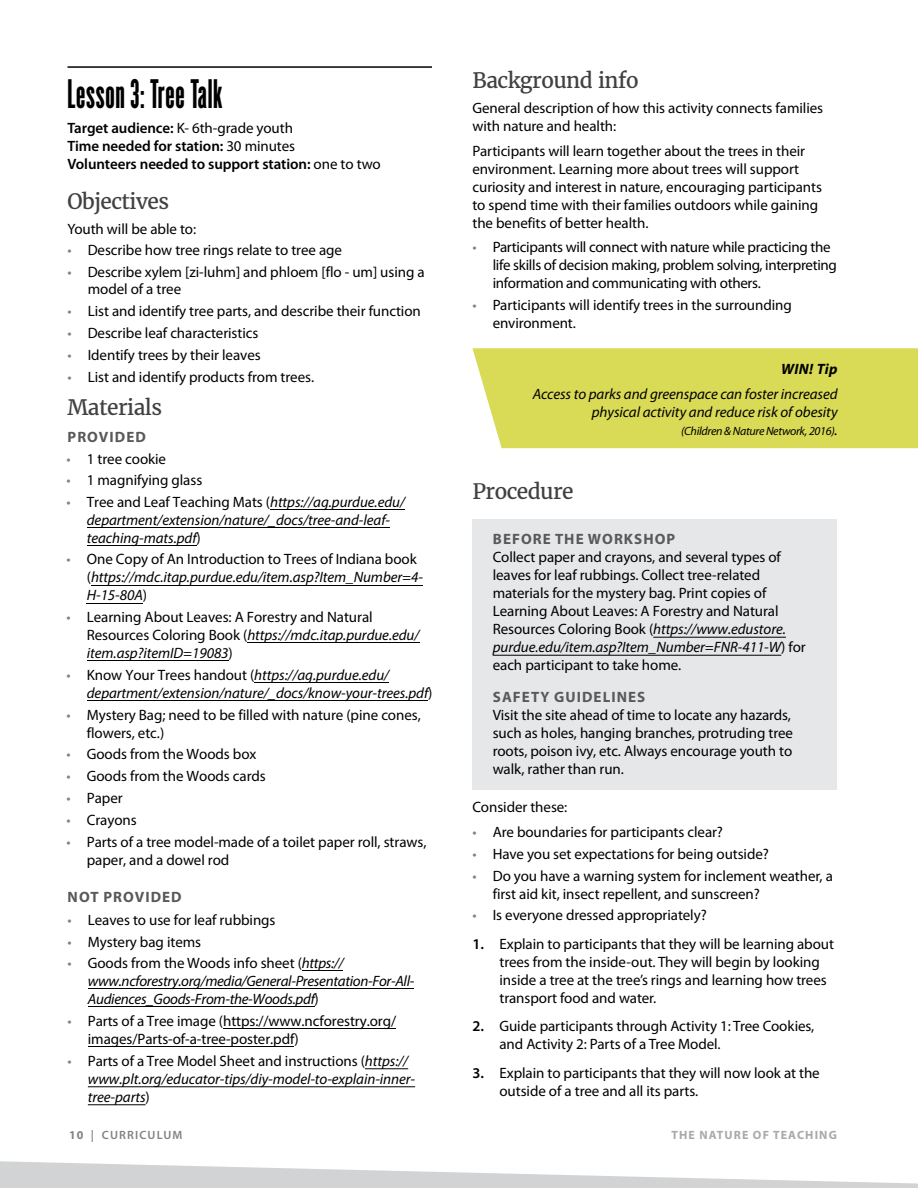
<style>
.page{position:relative;width:918px;height:1188px;background:#fff}
.page>*{position:absolute;margin:0;border:0;box-sizing:border-box;transform-origin:0 0}
.t1{font:36px "Champion HTF Bantamweight";letter-spacing:.02em;color:#000}
.t2{font:21px "Merriweather";letter-spacing:-.025em;color:#414042}
.t3{font:15px/18px "Myriad Pro";letter-spacing:-.005em;color:#000}
.t4{font:italic 15px/18px "Myriad Pro";letter-spacing:-.005em;color:#000}
.t5{font:600 15px/18px "Myriad Pro";letter-spacing:-.005em;color:#000}
.t6{font:700 15px "Myriad Pro";letter-spacing:.07em;color:#58595b}
.t7{font:italic 700 15px "Myriad Pro";letter-spacing:.025em;color:#000}
.t8{font:italic 12px "Myriad Pro";letter-spacing:-.025em;color:#000}
.t9{font:700 12px "Myriad Pro";letter-spacing:.095em;color:#a7a9ac}
.t10{font:600 12px "Myriad Pro";letter-spacing:.095em;color:#808285}
.s1{font-weight:400}
.s2{color:#808285}
.s3{font-style:normal;color:#808285}
.s4{font-style:normal}
.s5{font-style:italic}
.s6{font-weight:700}
.s7{font-size:15px}
.s8{font-weight:600}
</style>
<div class="page">
<svg style="left:0;top:1161px;width:918px;height:27px"></svg>
<div style="left:472px;top:519px;width:365px;height:270px;background:#e6e7e8"></div>
<hr style="left:68px;top:66px;width:364px;height:2px;background:#000">
<hr style="left:270px;top:509px;width:135px;height:1px;background:#000">
<hr style="left:87px;top:527px;width:303px;height:1px;background:#000">
<hr style="left:87px;top:545px;width:109px;height:1px;background:#000">
<hr style="left:91px;top:585px;width:332px;height:1px;background:#000">
<hr style="left:87px;top:603px;width:56px;height:1px;background:#000">
<hr style="left:247px;top:643px;width:172px;height:1px;background:#000">
<hr style="left:87px;top:661px;width:142px;height:1px;background:#000">
<hr style="left:255px;top:682px;width:134px;height:1px;background:#000">
<hr style="left:87px;top:700px;width:341px;height:1px;background:#000">
<hr style="left:302px;top:970px;width:41px;height:1px;background:#000">
<hr style="left:88px;top:988px;width:326px;height:1px;background:#000">
<hr style="left:88px;top:1006px;width:227px;height:1px;background:#000">
<hr style="left:223px;top:1028px;width:173px;height:1px;background:#000">
<hr style="left:88px;top:1046px;width:206px;height:1px;background:#000">
<hr style="left:365px;top:1068px;width:43px;height:1px;background:#000">
<hr style="left:88px;top:1086px;width:327px;height:1px;background:#000">
<hr style="left:88px;top:1104px;width:58px;height:1px;background:#000">
<hr style="left:653px;top:637px;width:133px;height:1px;background:#000">
<hr style="left:493px;top:655px;width:288px;height:1px;background:#000">
<div style="left:472px;top:348px;width:446px;height:100px;background:#d9da55"></div>
<h1 class="t1" style="left:68px;top:72px;width:157px">Lesson 3: Tree Talk</h1>
<p class="t5" style="left:68px;top:119px;width:315px">Target audience: <span class="s1">K- 6th-grade youth<br></span>Time needed for station: <span class="s1">30 minutes<br></span>Volunteers needed to support station: <span class="s1">one to two</span></p>
<h2 class="t2" style="left:68px;top:187px;width:103px">Objectives</h2>
<p class="t3" style="left:68px;top:219px;width:130px">Youth will be able to:</p>
<p class="t3" style="left:68px;top:241px;width:276px"><span class="s2">•</span> Describe how tree rings relate to tree age</p>
<p class="t3" style="left:88px;top:263px;width:338px;line-height:17.4px;text-indent:-20px"><span class="s2">•</span> Describe xylem [zi-luhm] and phloem [flo - um] using a model of a tree</p>
<p class="t3" style="left:68px;top:302px;width:355px"><span class="s2">•</span> List and identify tree parts, and describe their function</p>
<p class="t3" style="left:68px;top:324px;width:192px"><span class="s2">•</span> Describe leaf characteristics</p>
<p class="t3" style="left:68px;top:346px;width:195px"><span class="s2">•</span> Identify trees by their leaves</p>
<p class="t3" style="left:68px;top:367px;width:248px"><span class="s2">•</span> List and identify products from trees.</p>
<h2 class="t2" style="left:68px;top:394px;width:96px">Materials</h2>
<h3 class="t6" style="left:68px;top:427px;width:80px">PROVIDED</h3>
<p class="t3" style="left:67px;top:449px;width:101px"><span class="s2">•</span> 1 tree cookie</p>
<p class="t3" style="left:67px;top:471px;width:137px"><span class="s2">•</span> 1 magnifying glass</p>
<p class="t4" style="left:87px;top:492px;width:320px;text-indent:-20px"><span class="s3">•</span> <span class="s4">Tree and Leaf Teaching Mats (</span>https://ag.purdue.edu/ department/extension/nature/_docs/tree-and-leaf&shy;teaching-mats.pdf<span class="s4">)</span></p>
<p class="t4" style="left:87px;top:550px;width:338px;text-indent:-20px"><span class="s3">•</span> <span class="s4">One Copy of An Introduction to Trees of Indiana book (</span>https://mdc.itap.purdue.edu/item.asp?Item_Number=4-<br>H-15-80A<span class="s4">)</span></p>
<p class="t3" style="left:87px;top:608px;width:334px;text-indent:-20px"><span class="s2">•</span> Learning About Leaves: A Forestry and Natural<br>Resources Coloring Book (<span class="s5">https://mdc.itap.purdue.edu/ item.asp?itemID=19083</span>)</p>
<p class="t4" style="left:87px;top:666px;width:347px;text-indent:-20px"><span class="s3">•</span> <span class="s4">Know Your Trees handout (</span>https://ag.purdue.edu/ department/extension/nature/_docs/know-your-trees.pdf<span class="s4">)</span></p>
<p class="t3" style="left:87px;top:705px;width:335px;text-indent:-20px"><span class="s2">•</span> Mystery Bag; need to be filled with nature (pine cones, flowers, etc.)</p>
<p class="t3" style="left:67px;top:745px;width:191px"><span class="s2">•</span> Goods from the Woods box</p>
<p class="t3" style="left:67px;top:767px;width:201px"><span class="s2">•</span> Goods from the Woods cards</p>
<p class="t3" style="left:67px;top:789px;width:58px"><span class="s2">•</span> Paper</p>
<p class="t3" style="left:67px;top:811px;width:72px"><span class="s2">•</span> Crayons</p>
<p class="t3" style="left:87px;top:832px;width:341px;text-indent:-20px"><span class="s2">•</span> Parts of a tree model-made of a toilet paper roll, straws, paper, and a dowel rod</p>
<h3 class="t6" style="left:68px;top:888px;width:116px">NOT PROVIDED</h3>
<p class="t3" style="left:68px;top:911px;width:209px"><span class="s2">•</span> Leaves to use for leaf rubbings</p>
<p class="t3" style="left:68px;top:932px;width:135px"><span class="s2">•</span> Mystery bag items</p>
<p class="t4" style="left:88px;top:954px;width:328px;text-indent:-20px"><span class="s3">•</span> <span class="s4">Goods from the Woods info sheet (</span>https:// www.ncforestry.org/media/General-Presentation-For-All-<br>Audiences_Goods-From-the-Woods.pdf<span class="s4">)</span></p>
<p class="t3" style="left:88px;top:1012px;width:310px;text-indent:-20px"><span class="s2">•</span> Parts of a Tree image (https://www.ncforestry.org/ images/Parts-of-a-tree-poster.pdf)</p>
<p class="t4" style="left:88px;top:1052px;width:329px;text-indent:-20px"><span class="s3">•</span> <span class="s4">Parts of a Tree Model Sheet and instructions (</span>https:// www.plt.org/educator-tips/diy-model-to-explain-inner&shy;tree-parts<span class="s4">)</span></p>
<p class="t10" style="left:69px;top:1127px;width:115px"><span class="s6">10</span> | CURRICULUM</p>
<h2 class="t2" style="left:472px;top:66px;width:168px">Background info</h2>
<p class="t3" style="left:472px;top:99px;width:352px">General description of how this activity connects families with nature and health:</p>
<p class="t3" style="left:472px;top:141px;width:351px">Participants will learn together about the trees in their environment. Learning more about trees will support curiosity and interest in nature, encouraging participants to spend time with their families outdoors while gaining the benefits of better health.</p>
<p class="t3" style="left:493px;top:238px;width:346px;text-indent:-20px"><span class="s2">•</span> Participants will connect with nature while practicing the life skills of decision making, problem solving, interpreting information and communicating with others.</p>
<p class="t3" style="left:493px;top:296px;width:301px;text-indent:-20px"><span class="s2">•</span> Participants will identify trees in the surrounding environment.</p>
<h3 class="t7" style="left:781px;top:359px;width:58px">WIN! Tip</h3>
<p class="t4" style="left:533px;top:385px;width:306px;text-align:right">Access to parks and greenspace can foster increased physical activity and reduce risk of obesity</p>
<p class="t8" style="left:681px;top:423px;width:158px">(Children &amp; Nature Network, 2016)<span class="s7">.</span></p>
<h2 class="t2" style="left:472px;top:478px;width:103px">Procedure</h2>
<h3 class="t6" style="left:493px;top:530px;width:184px">BEFORE THE WORKSHOP</h3>
<p class="t3" style="left:493px;top:548px;width:315px">Collect paper and crayons, and several types of leaves for leaf rubbings. Collect tree-related materials for the mystery bag. Print copies of Learning About Leaves: A Forestry and Natural Resources Coloring Book (<span class="s5">https://www.edustore. purdue.edu/item.asp?Item_Number=FNR-411-W</span>) for each participant to take home.</p>
<h3 class="t6" style="left:493px;top:687px;width:154px">SAFETY GUIDELINES</h3>
<p class="t3" style="left:493px;top:706px;width:302px">Visit the site ahead of time to locate any hazards, such as holes, hanging branches, protruding tree roots, poison ivy, etc. Always encourage youth to walk, rather than run.</p>
<p class="t3" style="left:472px;top:798px;width:96px">Consider these:</p>
<p class="t3" style="left:472px;top:823px;width:252px"><span class="s2">•</span> Are boundaries for participants clear?</p>
<p class="t3" style="left:472px;top:844px;width:298px"><span class="s2">•</span> Have you set expectations for being outside?</p>
<p class="t3" style="left:493px;top:866px;width:342px;text-indent:-20px"><span class="s2">•</span> Do you have a warning system for inclement weather, a first aid kit, insect repellent, and sunscreen?</p>
<p class="t3" style="left:472px;top:906px;width:236px"><span class="s2">•</span> Is everyone dressed appropriately?</p>
<p class="t3" style="left:500px;top:935px;width:336px;text-indent:-27px"><span class="s8">1.</span> Explain to participants that they will be learning about trees from the inside-out. They will begin by looking inside a tree at the tree’s rings and learning how trees transport food and water.</p>
<p class="t3" style="left:500px;top:1017px;width:316px;text-indent:-27px"><span class="s8">2.</span> Guide participants through Activity 1: Tree Cookies, and Activity 2: Parts of a Tree Model.</p>
<p class="t3" style="left:500px;top:1064px;width:322px;text-indent:-27px"><span class="s8">3.</span> Explain to participants that they will now look at the outside of a tree and all its parts.</p>
<p class="t9" style="left:671px;top:1127px;width:167px">THE NATURE OF TEACHING</p>
</div>
